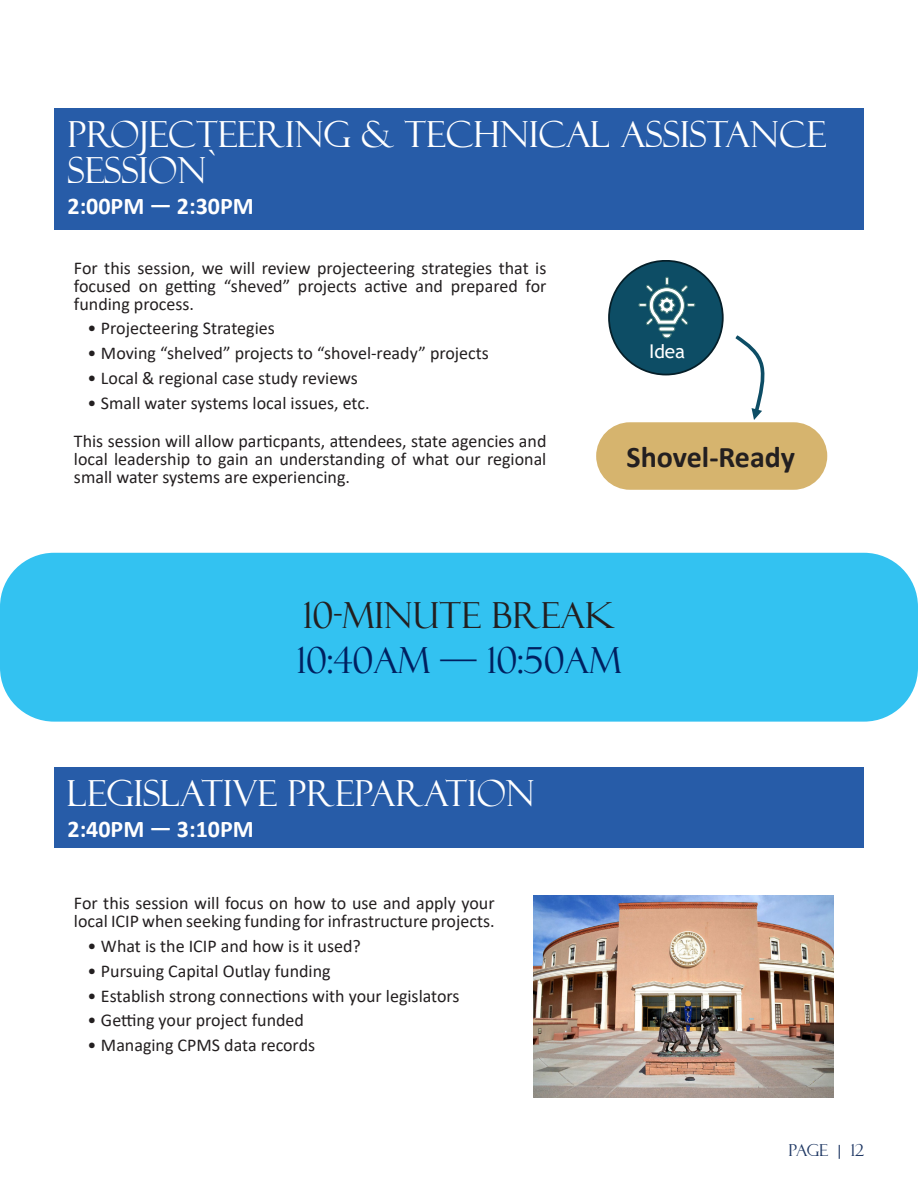
<style>
.page{position:relative;width:918px;height:1188px;background:#fff}
.page>*{position:absolute;margin:0;border:0;box-sizing:border-box;transform-origin:0 0}
.t1{font:36px/36px "Felix Titling";color:#fff}
.t2{font:36px "Felix Titling";color:#002060}
.t3{font:36px "Felix Titling";color:#231f20}
.t4{font:700 30px "Calibri";color:#231f20}
.t5{font:700 24px "Calibri";color:#fff}
.t6{font:18.9px "Trebuchet MS";color:#fff}
.t7{font:18px/18px "Calibri";color:#231f20;text-align:justify}
.t8{font:16.5px "Felix Titling";letter-spacing:-.02em;color:#1f3864}
</style>
<div class="page">
<div style="left:54px;top:108px;width:810px;height:122px;background:#275ca8"></div>
<div style="left:54px;top:767px;width:810px;height:81px;background:#275ca8"></div>
<div style="left:609px;top:261px;width:114px;height:114px;background:#0d4d65;border-radius:50%"></div>
<div style="left:608px;top:260px;width:116px;height:115px;border:2px solid #051f29;border-radius:50%"></div>
<hr style="left:659px;top:327px;width:16px;height:4px;background:#fff;border-radius:2px">
<div style="left:658px;top:326px;width:17px;height:5px;border:1px solid #487b78;border-radius:2px"></div>
<svg style="left:662px;top:333px;width:10px;height:6px"></svg>
<svg style="left:638px;top:277px;width:57px;height:48px"></svg>
<svg style="left:735px;top:335px;width:30px;height:85px"></svg>
<div style="left:596px;top:422px;width:231px;height:68px;background:#d6b46e;border-radius:34px"></div>
<img style="left:534px;top:896px;width:300px;height:201px">
<div style="left:0;top:553px;width:918px;height:169px;background:#33c2f1;border-radius:54px"></div>
<p class="t1" style="left:68px;top:117px;width:760px">PROJECTEERING &amp; TECHNICAL ASSISTANCE<br>SESSION`</p>
<p class="t5" style="left:68px;top:189px;width:188px">2:00PM — 2:30PM</p>
<p class="t7" style="left:74px;top:258px;width:474px">For this session, we will review projecteering strategies that is focused on getting “sheved” projects active and prepared for funding process.</p>
<p class="t7" style="left:87px;top:319px;width:189px">• Projecteering Strategies</p>
<p class="t7" style="left:87px;top:344px;width:403px">• Moving “shelved” projects to “shovel-ready” projects</p>
<p class="t7" style="left:87px;top:368px;width:272px">• Local &amp; regional case study reviews</p>
<p class="t7" style="left:87px;top:393px;width:284px">• Small water systems local issues, etc.</p>
<p class="t7" style="left:74px;top:431px;width:474px">This session will allow particpants, attendees, state agencies and local leadership to gain an understanding of what our regional small water systems are experiencing.</p>
<p class="t6" style="left:649px;top:339px;width:38px">Idea</p>
<p class="t4" style="left:627px;top:436px;width:170px">Shovel-Ready</p>
<p class="t3" style="left:303px;top:594px;width:313px">10-MINUTE BREAK</p>
<p class="t2" style="left:297px;top:639px;width:326px">10:40AM — 10:50AM</p>
<p class="t1" style="left:68px;top:776px;width:469px">LEGISLATIVE PREPARATION</p>
<p class="t5" style="left:68px;top:812px;width:188px">2:40PM — 3:10PM</p>
<p class="t7" style="left:74px;top:894px;width:422px">For this session will focus on how to use and apply your local ICIP when seeking funding for infrastructure projects.</p>
<p class="t7" style="left:87px;top:937px;width:275px">• What is the ICIP and how is it used?</p>
<p class="t7" style="left:87px;top:961px;width:245px">• Pursuing Capital Outlay funding</p>
<p class="t7" style="left:87px;top:986px;width:374px">• Establish strong connections with your legislators</p>
<p class="t7" style="left:87px;top:1011px;width:218px">• Getting your project funded</p>
<p class="t7" style="left:87px;top:1036px;width:229px">• Managing CPMS data records</p>
<p class="t8" style="left:789px;top:1140px;width:77px">PAGE | 12</p>
</div>
